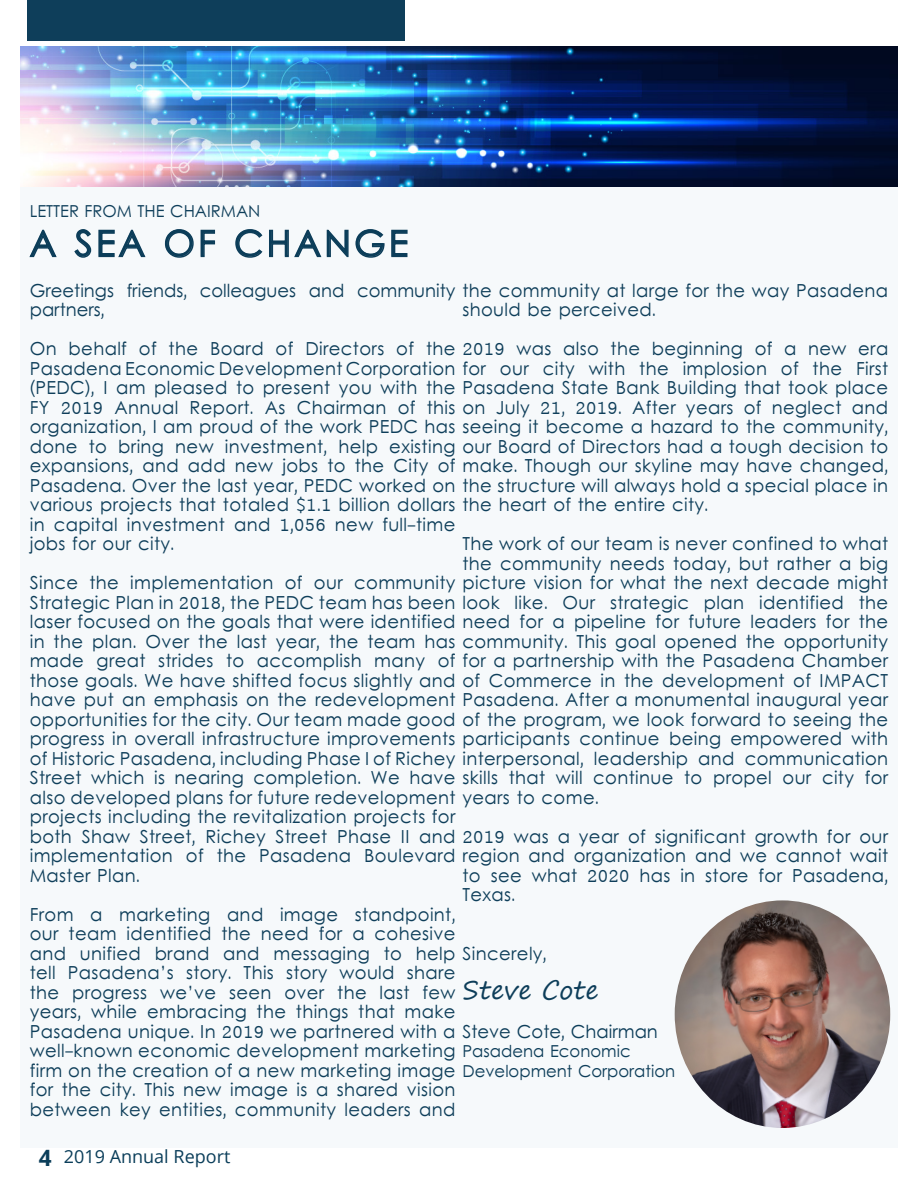
<style>
.page{position:relative;width:918px;height:1188px;background:#fff}
.page>*{position:absolute;margin:0;border:0;box-sizing:border-box;transform-origin:0 0}
.t1{font:36px "Levenim";letter-spacing:.09em;color:#0b3d59}
.t2{font:25.5px "Segoe Print";color:#0e3e5a}
.t3{font:700 22.5px "Open Sans";color:#0b3e5a}
.t4{font:18px/19.5px "Levenim";letter-spacing:.02em;color:#0e3e5a}
.t5{font:18px "Open Sans";color:#0b3e5a}
.t6{font:18px "Levenim";color:#0e3e5a}
.t7{font:16.5px "Levenim";color:#0e3e5a}
.s1{font-size:16.5px}
</style>
<div class="page">
<div style="left:27px;top:0;width:378px;height:40px;background:#0e3e5a"></div>
<div style="left:20px;top:187px;width:878px;height:961px;background:#f6f9fb"></div>
<svg style="left:29px;top:229px;width:28px;height:29px"></svg>
<svg style="left:74px;top:229px;width:18px;height:29px"></svg>
<svg style="left:98px;top:229px;width:48px;height:29px"></svg>
<svg style="left:164px;top:229px;width:30px;height:29px"></svg>
<svg style="left:200px;top:229px;width:16px;height:29px"></svg>
<svg style="left:235px;top:229px;width:114px;height:29px"></svg>
<svg style="left:355px;top:229px;width:30px;height:29px"></svg>
<svg style="left:391px;top:229px;width:17px;height:29px"></svg>
<img style="left:20px;top:46px;width:878px;height:141px">
<img style="left:675px;top:900px;width:215px;height:228px">
<p class="t7" style="left:30px;top:201px;width:232px">LETTER FROM THE CHAIRMAN</p>
<p class="t1" style="left:30px;top:222px;width:380px">A SEA OF CHANGE</p>
<p class="t4" style="left:462px;top:282px;width:427px;text-indent:-433px">Greetings friends, colleagues and community the community at large for the way Pasadena should be perceived.</p>
<p class="t4" style="left:30px;top:340px;width:860px;text-align:justify">On behalf of the Board of Directors of the 2019 was also the beginning of a new era Pasadena Economic Development Corporation for our city with the implosion of the First (PEDC), I am pleased to present you with the Pasadena State Bank Building that took place FY 2019 Annual Report. As Chairman of this on July 21, 2019. After years of neglect and organization, I am proud of the work PEDC has seeing it become a hazard to the community, done to bring new investment, help existing our Board of Directors had a tough decision to expansions, and add new jobs to the City of make. Though our skyline may have changed, Pasadena. Over the last year, PEDC worked on the structure will always hold a special place in various projects that totaled $1.1 billion dollars the heart of the entire city.</p>
<p class="t4" style="left:462px;top:535px;width:427px">The work of our team is never confined to what</p>
<p class="t4" style="left:462px;top:555px;width:427px">the community needs today, but rather a big</p>
<p class="t4" style="left:30px;top:574px;width:860px">Since the implementation of our community picture vision for what the next decade might</p>
<p class="t4" style="left:30px;top:594px;width:860px">Strategic Plan in 2018, the PEDC team has been look like. Our strategic plan identified the</p>
<p class="t4" style="left:30px;top:613px;width:860px">laser focused on the goals that were identified need for a pipeline for future leaders for the</p>
<p class="t4" style="left:30px;top:633px;width:860px">in the plan. Over the last year, the team has community. This goal opened the opportunity</p>
<p class="t4" style="left:30px;top:652px;width:860px">made great strides to accomplish many of for a partnership with the Pasadena Chamber</p>
<p class="t4" style="left:30px;top:672px;width:860px">those goals. We have shifted focus slightly and of Commerce in the development of IMPACT</p>
<p class="t4" style="left:30px;top:691px;width:860px">have put an emphasis on the redevelopment Pasadena. After a monumental inaugural year</p>
<p class="t4" style="left:30px;top:711px;width:860px">opportunities for the city. Our team made good of the program, we look forward to seeing the</p>
<p class="t4" style="left:30px;top:730px;width:860px">progress in overall infrastructure improvements participants continue being empowered with</p>
<p class="t4" style="left:30px;top:750px;width:860px">of Historic Pasadena, including Phase I of Richey interpersonal, leadership and communication</p>
<p class="t4" style="left:30px;top:769px;width:860px">Street which is nearing completion. We have skills that will continue to propel our city for</p>
<p class="t4" style="left:30px;top:789px;width:571px">also developed plans for future redevelopment years to come.</p>
<p class="t4" style="left:30px;top:828px;width:860px">both Shaw Street, Richey Street Phase II and 2019 was a year of significant growth for our</p>
<p class="t4" style="left:30px;top:847px;width:860px">implementation of the Pasadena Boulevard region and organization and we cannot wait</p>
<p class="t4" style="left:462px;top:867px;width:427px">to see what 2020 has in store for Pasadena,</p>
<p class="t4" style="left:462px;top:886px;width:54px">Texas.</p>
<p class="t6" style="left:30px;top:299px;width:76px">partners,</p>
<p class="t4" style="left:30px;top:516px;width:427px">in capital investment and 1,056 new full-time jobs for our city.</p>
<p class="t4" style="left:30px;top:808px;width:427px">projects including the revitalization projects for</p>
<p class="t4" style="left:30px;top:867px;width:112px">Master Plan.</p>
<p class="t4" style="left:30px;top:906px;width:427px">From a marketing and image standpoint, our team identified the need for a cohesive</p>
<p class="t4" style="left:30px;top:964px;width:427px;text-align:justify">tell Pasadena’s story. This story would share the progress we’ve seen over the last few years, while embracing the things that make</p>
<p class="t4" style="left:30px;top:945px;width:518px">and unified brand and messaging to help Sincerely,</p>
<p class="t2" style="left:462px;top:967px;width:138px">Steve Cote</p>
<p class="t4" style="left:30px;top:1023px;width:630px">Pasadena unique. In 2019 we partnered with a Steve Cote, Chairman</p>
<p class="t4" style="left:30px;top:1042px;width:602px">well-known economic development marketing <span class="s1">Pasadena Economic</span></p>
<p class="t4" style="left:30px;top:1062px;width:647px">firm on the creation of a new marketing image <span class="s1">Development Corporation</span></p>
<p class="t4" style="left:30px;top:1081px;width:427px">for the city. This new image is a shared vision between key entities, community leaders and</p>
<p class="t3" style="left:39px;top:1142px;width:14px">4</p>
<p class="t5" style="left:64px;top:1144px;width:168px">2019 Annual Report</p>
</div>
